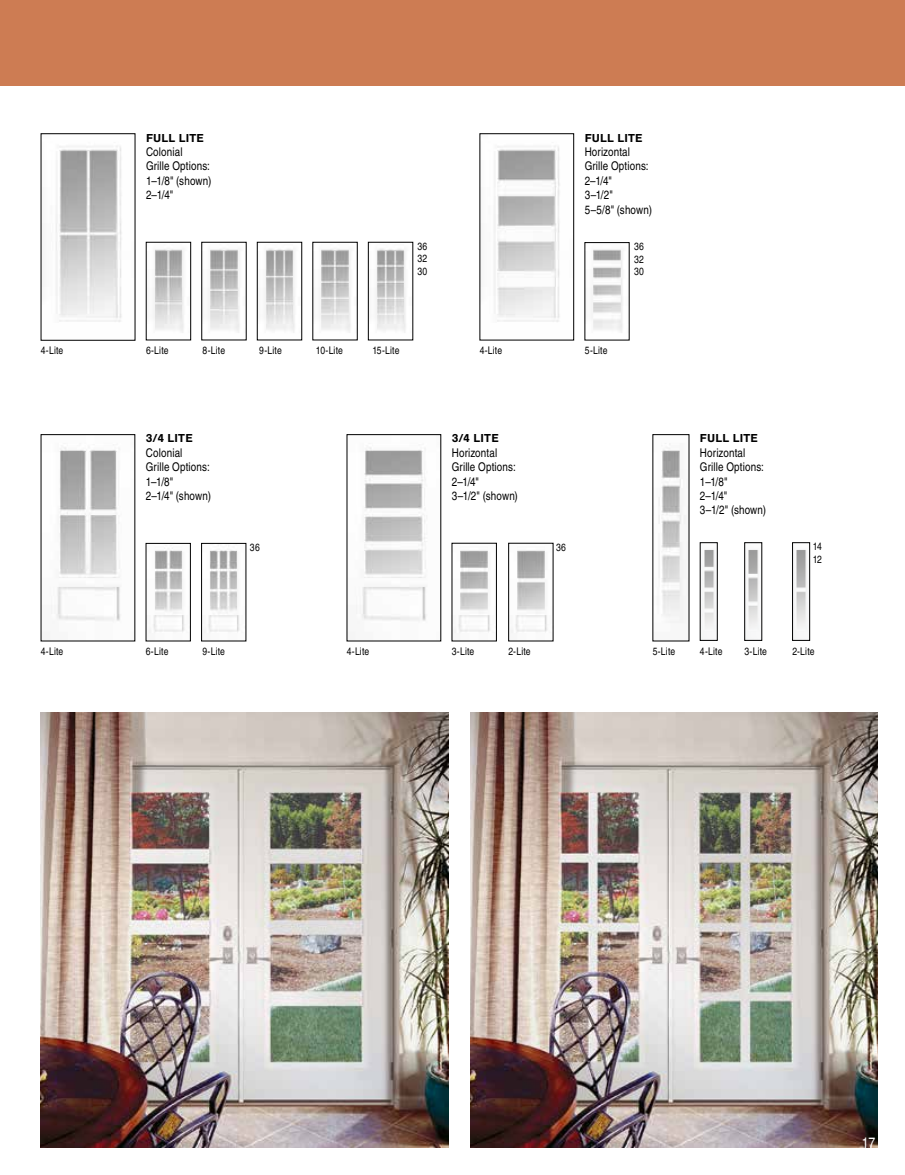
<style>
.page{position:relative;width:905px;height:1175px;background:#fff}
.page>*{position:absolute;margin:0;border:0;box-sizing:border-box;transform-origin:0 0}
.t1{font:15px "Nimbus San Con L";color:#fff}
.t2{font:12px/14.4px "Nimbus San Con L";letter-spacing:.015em;color:#000}
.t3{font:700 12px "Nimbus San";letter-spacing:.02em;color:#000}
.t4{font:10.5px/12.6px "Nimbus San Con L";letter-spacing:.015em;color:#000;text-align:justify}
</style>
<div class="page">
<img style="left:470px;top:712px;width:408px;height:436px">
<img style="left:794px;top:549px;width:13px;height:89px">
<div style="left:792px;top:542px;width:17px;height:98px;border:1px solid #000"></div>
<img style="left:746px;top:549px;width:13px;height:89px">
<div style="left:744px;top:542px;width:18px;height:98px;border:1px solid #000"></div>
<img style="left:702px;top:549px;width:13px;height:89px">
<img style="left:454px;top:550px;width:37px;height:83px">
<img style="left:511px;top:550px;width:37px;height:83px">
<div style="left:508px;top:543px;width:45px;height:98px;border:1px solid #000"></div>
<img style="left:149px;top:548px;width:36px;height:85px">
<img style="left:204px;top:545px;width:36px;height:88px">
<div style="left:201px;top:543px;width:45px;height:98px;border:1px solid #000"></div>
<img style="left:593px;top:249px;width:30px;height:84px">
<img style="left:321px;top:249px;width:30px;height:84px">
<img style="left:376px;top:248px;width:30px;height:85px">
<div style="left:368px;top:242px;width:45px;height:98px;border:1px solid #000"></div>
<img style="left:154px;top:249px;width:30px;height:84px">
<div style="left:146px;top:242px;width:45px;height:98px;border:1px solid #000"></div>
<img style="left:210px;top:249px;width:30px;height:84px">
<img style="left:265px;top:248px;width:30px;height:85px">
<div style="left:257px;top:242px;width:45px;height:98px;border:1px solid #000"></div>
<img style="left:41px;top:712px;width:408px;height:436px">
<div style="left:0;top:0;width:904px;height:85px;background:#cd7c53"></div>
<img style="left:56px;top:146px;width:66px;height:176px">
<img style="left:51px;top:447px;width:70px;height:174px">
<img style="left:356px;top:447px;width:70px;height:174px">
<img style="left:494px;top:146px;width:66px;height:176px">
<div style="left:479px;top:133px;width:95px;height:207px;border:1px solid #000"></div>
<img style="left:658px;top:443px;width:28px;height:180px">
<p class="t4" style="left:41px;top:343px;width:24px">4-Lite</p>
<p class="t4" style="left:41px;top:644px;width:24px">4-Lite</p>
<p class="t3" style="left:146px;top:131px;width:59px">FULL LITE</p>
<p class="t2" style="left:146px;top:144px;width:67px">Colonial<br>Grille Options:<br>1–1/8" (shown)<br>2–1/4"</p>
<p class="t3" style="left:584px;top:131px;width:59px">FULL LITE</p>
<p class="t2" style="left:584px;top:144px;width:69px">Horizontal<br>Grille Options:<br>2–1/4"<br>3–1/2"<br>5–5/8" (shown)</p>
<p class="t4" style="left:417px;top:239px;width:11px">36<br>32<br>30</p>
<p class="t4" style="left:634px;top:239px;width:11px">36<br>32<br>30</p>
<p class="t4" style="left:146px;top:343px;width:24px">6-Lite</p>
<p class="t4" style="left:203px;top:343px;width:24px">8-Lite</p>
<p class="t4" style="left:259px;top:343px;width:24px">9-Lite</p>
<p class="t4" style="left:316px;top:343px;width:29px">10-Lite</p>
<p class="t4" style="left:372px;top:343px;width:29px">15-Lite</p>
<p class="t4" style="left:479px;top:343px;width:24px">4-Lite</p>
<p class="t4" style="left:585px;top:343px;width:24px">5-Lite</p>
<p class="t3" style="left:146px;top:432px;width:48px">3/4 LITE</p>
<p class="t2" style="left:146px;top:445px;width:67px">Colonial<br>Grille Options:<br>1–1/8"<br>2–1/4" (shown)</p>
<p class="t3" style="left:452px;top:432px;width:48px">3/4 LITE</p>
<p class="t2" style="left:452px;top:445px;width:68px">Horizontal<br>Grille Options:<br>2–1/4"<br>3–1/2" (shown)</p>
<p class="t3" style="left:700px;top:432px;width:59px">FULL LITE</p>
<p class="t2" style="left:700px;top:445px;width:68px">Horizontal<br>Grille Options:<br>1–1/8"<br>2–1/4"<br>3–1/2" (shown)</p>
<p class="t4" style="left:250px;top:540px;width:11px">36</p>
<p class="t4" style="left:556px;top:540px;width:11px">36</p>
<p class="t4" style="left:812px;top:540px;width:11px">14<br>12</p>
<p class="t4" style="left:146px;top:644px;width:24px">6-Lite</p>
<p class="t4" style="left:202px;top:644px;width:24px">9-Lite</p>
<p class="t4" style="left:347px;top:644px;width:24px">4-Lite</p>
<p class="t4" style="left:452px;top:644px;width:24px">3-Lite</p>
<p class="t4" style="left:508px;top:644px;width:24px">2-Lite</p>
<p class="t4" style="left:652px;top:644px;width:24px">5-Lite</p>
<p class="t4" style="left:700px;top:644px;width:24px">4-Lite</p>
<p class="t4" style="left:744px;top:644px;width:24px">3-Lite</p>
<p class="t4" style="left:792px;top:644px;width:24px">2-Lite</p>
<p class="t1" style="left:861px;top:1131px;width:15px">17</p>
</div>
